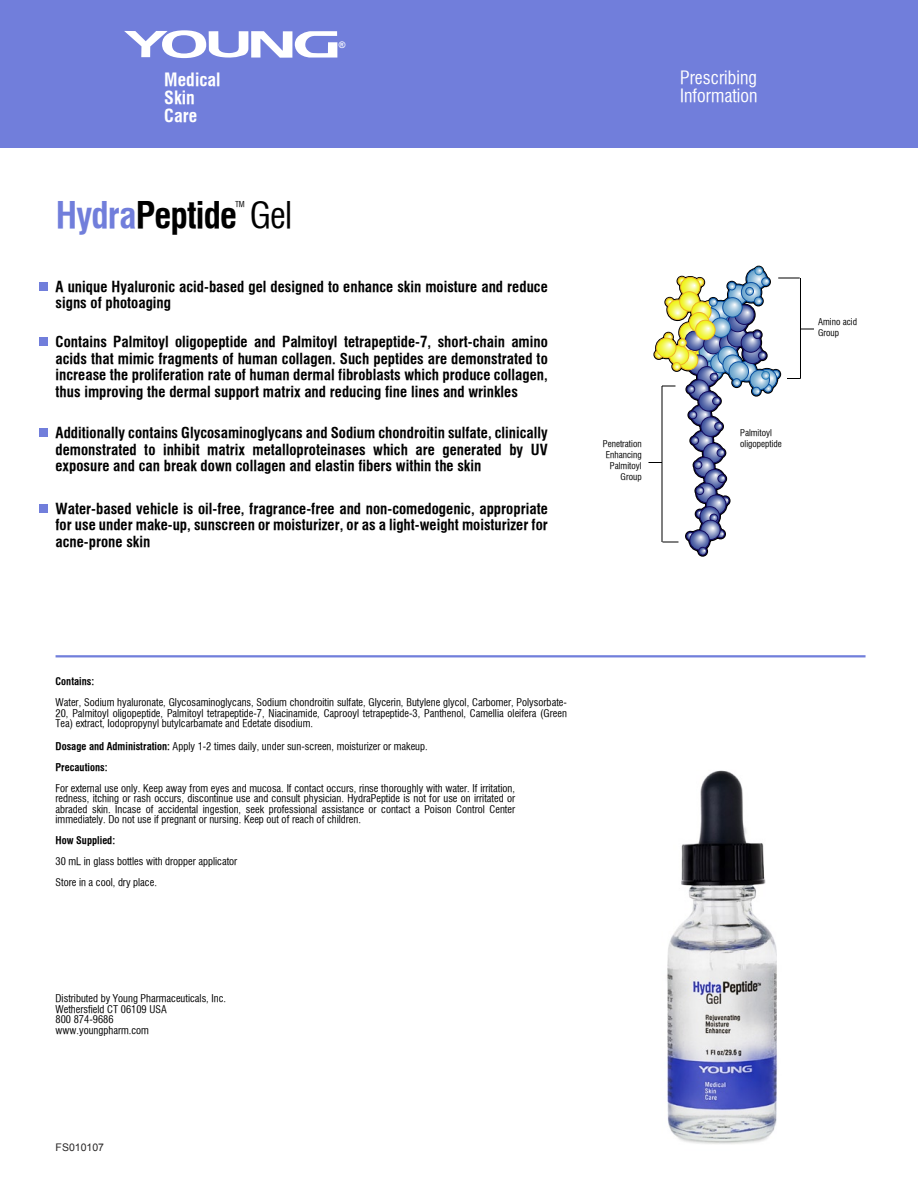
<style>
.page{position:relative;width:918px;height:1188px;background:#fff}
.page>*{position:absolute;margin:0;border:0;box-sizing:border-box;transform-origin:0 0}
.t1{font:700 36px "Geneva Nrw";letter-spacing:-.025em;color:#000}
.t2{font:18px/18px "Geneva Nrw";color:#fff}
.t3{font:700 18px/18px "Geneva Nrw";color:#fff}
.t4{font:700 15px/16.5px "Geneva Nrw";color:#000;text-align:justify}
.t5{font:10.5px/10.5px "Geneva Nrw";color:#000}
.t6{font:700 10.5px "Geneva Nrw";color:#000}
.t7{font:10.5px "Arial";color:#272525}
.t8{font:9.15px/10.9px "Geneva Nrw";color:#000}
.t9{font:700 9px "Arial";color:#fff}
.t10{font:8.1px "Geneva Nrw";color:#000}
.s1{color:#717edb}
.s2{font-weight:400}
.s3{font-weight:700}
</style>
<div class="page">
<div style="left:0;top:0;width:918px;height:147px;background:#717edb"></div>
<hr style="left:56px;top:655px;width:810px;height:2px;background:#717edb">
<div style="left:40px;top:282px;width:8px;height:8px;background:#717edb"></div>
<div style="left:40px;top:338px;width:8px;height:8px;background:#717edb"></div>
<div style="left:40px;top:428px;width:8px;height:9px;background:#717edb"></div>
<div style="left:40px;top:505px;width:8px;height:8px;background:#717edb"></div>
<svg style="left:648px;top:265px;width:166px;height:292px"></svg>
<img style="left:667px;top:770px;width:110px;height:374px">
<svg style="left:124px;top:31px;width:44px;height:26px"></svg>
<div style="left:162px;top:30px;width:44px;height:28px;background:#fff;border-radius:50%"></div>
<div style="left:172px;top:35px;width:24px;height:19px;background:#717edb;border-radius:50%"></div>
<svg style="left:209px;top:31px;width:128px;height:27px"></svg>
<h2 class="t3" style="left:164px;top:71px;width:58px">Medical<br>Skin<br>Care</h2>
<h1 class="t1" style="left:56px;top:194px;width:238px"><span class="s1">Hydra</span>Peptide <span class="s2">Gel</span></h1>
<p class="t10" style="left:235px;top:199px;width:11px">TM</p>
<p class="t9" style="left:339px;top:39px;width:8px">®</p>
<h3 class="t4" style="left:56px;top:278px;width:494px">A unique Hyaluronic acid-based gel designed to enhance skin moisture and reduce signs of photoaging</h3>
<h2 class="t2" style="left:680px;top:69px;width:79px">Prescribing<br>Information</h2>
<p class="t4" style="left:56px;top:334px;width:494px">Contains Palmitoyl oligopeptide and Palmitoyl tetrapeptide-7, short-chain amino acids that mimic fragments of human collagen. Such peptides are demonstrated to increase the proliferation rate of human dermal fibroblasts which produce collagen, thus improving the dermal support matrix and reducing fine lines and wrinkles</p>
<p class="t4" style="left:56px;top:425px;width:494px">Additionally contains Glycosaminoglycans and Sodium chondroitin sulfate, clinically demonstrated to inhibit matrix metalloproteinases which are generated by UV exposure and can break down collagen and elastin fibers within the skin</p>
<p class="t8" style="left:740px;top:428px;width:43px">Palmitoyl oligopeptide</p>
<h3 class="t4" style="left:56px;top:500px;width:494px">Water-based vehicle is oil-free, fragrance-free and non-comedogenic, appropriate for use under make-up, sunscreen or moisturizer, or as a light-weight moisturizer for acne-prone skin</h3>
<p class="t8" style="left:603px;top:438px;width:40px;text-align:right">Penetration<br>Enhancing<br>Palmitoyl<br>Group</p>
<p class="t8" style="left:818px;top:317px;width:40px">Amino acid<br>Group</p>
<p class="t6" style="left:56px;top:675px;width:40px">Contains:</p>
<p class="t5" style="left:56px;top:697px;width:513px;text-align:justify">Water, Sodium hyaluronate, Glycosaminoglycans, Sodium chondroitin sulfate, Glycerin, Butylene glycol, Carbomer, Polysorbate-20, Palmitoyl oligopeptide, Palmitoyl tetrapeptide-7, Niacinamide, Caprooyl tetrapeptide-3, Panthenol, Camellia oleifera (Green Tea) extract, Iodopropynyl butylcarbamate and Edetate disodium.</p>
<p class="t5" style="left:56px;top:735px;width:374px;line-height:21px"><span class="s3">Dosage and Administration:</span> Apply 1-2 times daily, under sun-screen, moisturizer or makeup.<br><span class="s3">Precautions:</span></p>
<p class="t5" style="left:56px;top:783px;width:461px;text-align:justify">For external use only. Keep away from eyes and mucosa. If contact occurs, rinse thoroughly with water. If irritation, redness, itching or rash occurs, discontinue use and consult physician. HydraPeptide is not for use on irritated or abraded skin. Incase of accidental ingestion, seek professional assistance or contact a Poison Control Center immediately. Do not use if pregnant or nursing. Keep out of reach of children.</p>
<p class="t6" style="left:56px;top:834px;width:61px">How Supplied:</p>
<p class="t5" style="left:56px;top:851px;width:183px;line-height:21px">30 mL in glass bottles with dropper applicator<br>Store in a cool, dry place.</p>
<p class="t5" style="left:56px;top:993px;width:172px">Distributed by Young Pharmaceuticals, Inc.<br>Wethersfield CT 06109 USA<br>800 874-9686<br>www.youngpharm.com</p>
<p class="t7" style="left:56px;top:1141px;width:50px">FS010107</p>
</div>
